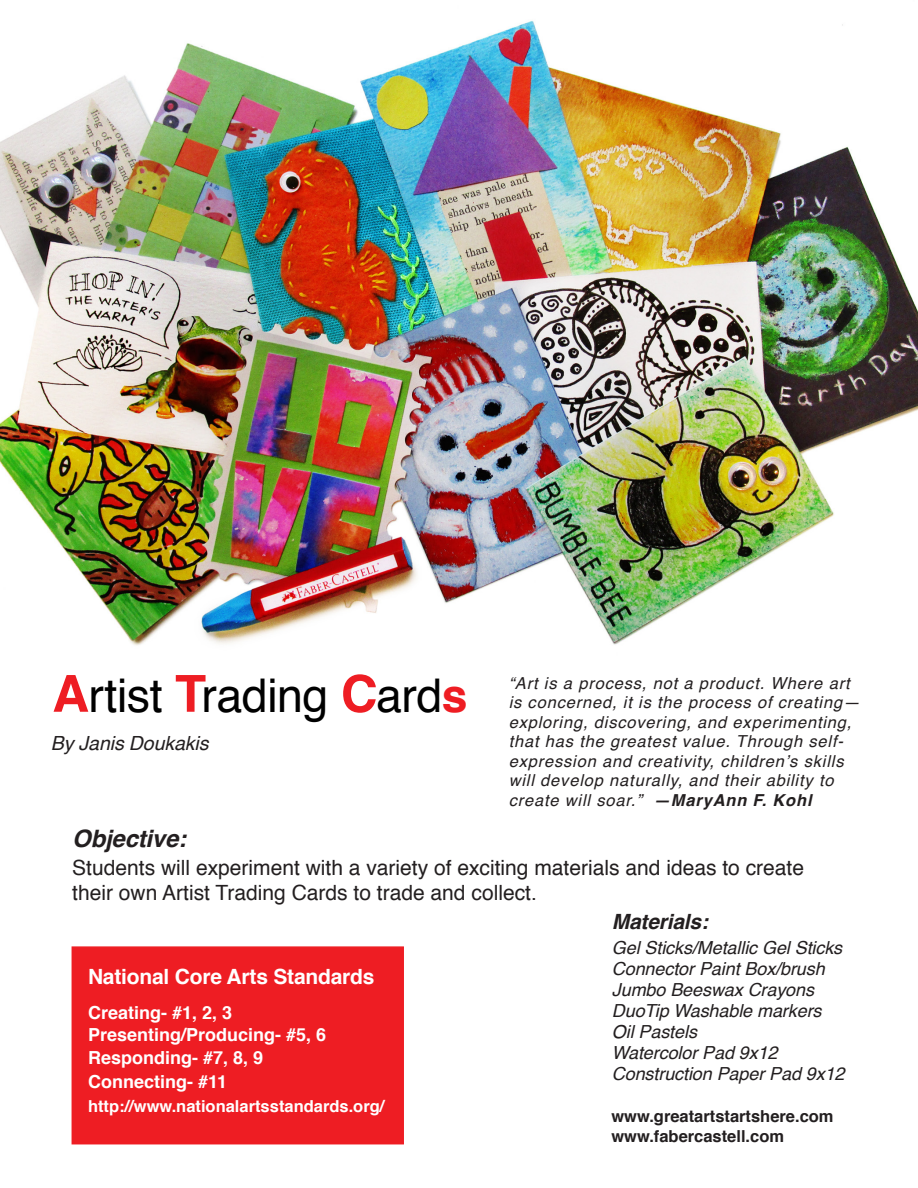
<style>
.page{position:relative;width:918px;height:1188px;background:#fff}
.page>*{position:absolute;margin:0;border:0;box-sizing:border-box;transform-origin:0 0}
.t1{font:46.5px "Helvetica";letter-spacing:-.01em;color:#000}
.t2{font:italic 700 24px "Helvetica";letter-spacing:-.01em;color:#231f20}
.t3{font:21px/25.2px "Helvetica";color:#231f20}
.t4{font:700 21px "Helvetica";letter-spacing:-.01em;color:#fff}
.t5{font:italic 700 21px "Helvetica";letter-spacing:-.01em;color:#231f20}
.t6{font:italic 19.5px "Helvetica";letter-spacing:-.005em;color:#231f20}
.t7{font:italic 18px "Helvetica";letter-spacing:-.005em;color:#231f20}
.t8{font:700 18px "Helvetica";color:#fff}
.t9{font:italic 16.5px/19.5px "Helvetica";letter-spacing:.05em;color:#231f20}
.t10{font:700 16.5px "Helvetica";color:#231f20}
.t11{font:700 16.5px "Helvetica";color:#fff}
.s1{font-weight:700;font-size:51px;color:#ee1d23}
.s2{font-weight:700;color:#ee1d23}
.s3{font-weight:700}
</style>
<div class="page">
<div style="left:72px;top:946px;width:332px;height:198px;background:#ee1d23;border:2px solid #ee1d23"></div>
<img style="left:0;top:21px;width:918px;height:625px">
<p class="t1" style="left:52px;top:660px;width:417px"><span class="s1">A</span>rtist <span class="s1">T</span>rading <span class="s1">C</span>ard<span class="s2">s</span></p>
<p class="t6" style="left:51px;top:728px;width:159px">By Janis Doukakis</p>
<p class="t9" style="left:509px;top:674px;width:352px">“Art is a process, not a product. Where art is concerned, it is the process of creating— exploring, discovering, and experimenting, that has the greatest value. Through self&shy;expression and creativity, children’s skills will develop naturally, and their ability to create will soar.” <span class="s3">—MaryAnn F. Kohl</span></p>
<p class="t2" style="left:72px;top:819px;width:115px">Objective:</p>
<p class="t3" style="left:72px;top:856px;width:733px">Students will experiment with a variety of exciting materials and ideas to create their own Artist Trading Cards to trade and collect.</p>
<p class="t4" style="left:88px;top:960px;width:288px">National Core Arts Standards</p>
<p class="t8" style="left:88px;top:998px;width:146px">Creating- #1, 2, 3</p>
<p class="t8" style="left:88px;top:1020px;width:240px">Presenting/Producing- #5, 6</p>
<p class="t8" style="left:88px;top:1043px;width:177px">Responding- #7, 8, 9</p>
<p class="t8" style="left:88px;top:1067px;width:141px">Connecting- #11</p>
<p class="t11" style="left:88px;top:1093px;width:298px">http://www.nationalartsstandards.org/</p>
<p class="t5" style="left:612px;top:904px;width:98px">Materials:</p>
<p class="t7" style="left:612px;top:934px;width:232px">Gel Sticks/Metallic Gel Sticks</p>
<p class="t7" style="left:612px;top:955px;width:214px">Connector Paint Box/brush</p>
<p class="t7" style="left:612px;top:976px;width:204px">Jumbo Beeswax Crayons</p>
<p class="t7" style="left:612px;top:997px;width:211px">DuoTip Washable markers</p>
<p class="t7" style="left:612px;top:1018px;width:87px">Oil Pastels</p>
<p class="t7" style="left:612px;top:1039px;width:167px">Watercolor Pad 9x12</p>
<p class="t7" style="left:612px;top:1060px;width:234px">Construction Paper Pad 9x12</p>
<p class="t10" style="left:611px;top:1103px;width:224px">www.greatartstartshere.com</p>
<p class="t10" style="left:611px;top:1123px;width:174px">www.fabercastell.com</p>
</div>
